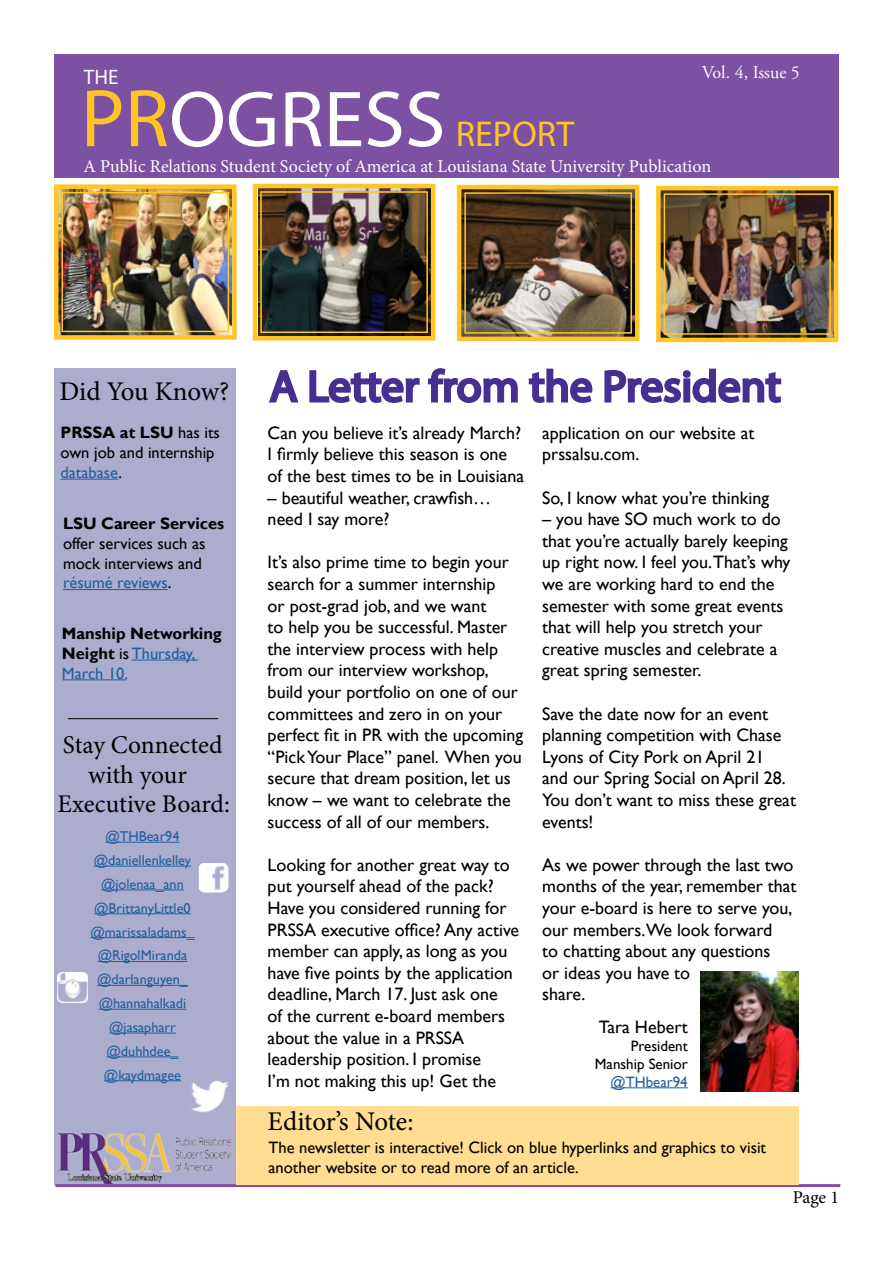
<style>
.page{position:relative;width:893px;height:1263px;background:#fff}
.page>*{position:absolute;margin:0;border:0;box-sizing:border-box;transform-origin:0 0}
.t1{font:79.95px "Myriad Pro";color:#fff}
.t2{font:43.5px "Myriad Pro";letter-spacing:.005em;color:#472f92;scale:1.04 1}
.t3{font:36px "Myriad Pro";color:#ffc425}
.t4{font:27px "Minion Pro";letter-spacing:-.005em;color:#000}
.t5{font:25.5px/29.1px "Minion Pro";color:#000;text-align:center}
.t6{font:21px "Myriad Pro";color:#fff}
.t7{font:18px/21.6px "Gill Sans";color:#000}
.t8{font:18px "Minion Pro";color:#fff}
.t9{font:18px "Adobe Garamond Pro";color:#fff}
.t10{font:18px "Minion Pro";color:#000}
.t11{font:16.5px/19.8px "Gill Sans";color:#000}
.t12{font:700 16.5px/19.8px "Gill Sans";color:#000}
.t13{font:15px/18px "Gill Sans";color:#000;text-align:right}
.t14{font:15px "Gill Sans";color:#215e9e}
.t15{font:14.25px/23.9px "Gill Sans";color:#215e9e;text-align:center}
.s1{font-size:82.5px;color:#ffc425}
.s2{font-weight:700}
.s3{color:#215e9e}
.s4{font-weight:400}
.s5{font-weight:400;color:#215e9e}
</style>
<div class="page">
<div style="left:54px;top:54px;width:785px;height:124px;background:#7c51a1"></div>
<div style="left:54px;top:368px;width:182px;height:816px;background:#acadce"></div>
<img style="left:59px;top:1133px;width:171px;height:50px">
<img style="left:252px;top:183px;width:184px;height:158px">
<div style="left:260px;top:191px;width:168px;height:142px;border:2px solid #ffc425"></div>
<img style="left:456px;top:184px;width:184px;height:158px">
<div style="left:464px;top:192px;width:168px;height:142px;border:2px solid #ffc425"></div>
<img style="left:656px;top:185px;width:183px;height:158px">
<div style="left:664px;top:193px;width:167px;height:142px;border:2px solid #ffc425"></div>
<img style="left:54px;top:184px;width:183px;height:156px">
<div style="left:61px;top:192px;width:168px;height:140px;border:2px solid #ffc425"></div>
<svg style="left:268px;top:370px;width:31px;height:33px"></svg>
<svg style="left:309px;top:368px;width:209px;height:35px"></svg>
<svg style="left:528px;top:368px;width:65px;height:35px"></svg>
<svg style="left:604px;top:368px;width:178px;height:35px"></svg>
<hr style="left:611px;top:1087px;width:77px;height:1px;background:#215e9e">
<img style="left:700px;top:972px;width:99px;height:119px">
<hr style="left:55px;top:1184px;width:785px;height:3px;background:#7c51a1">
<hr style="left:61px;top:479px;width:57px;height:1px;background:#215e9e">
<hr style="left:63px;top:589px;width:105px;height:1px;background:#215e9e">
<hr style="left:105px;top:842px;width:75px;height:1px;background:#215e9e">
<hr style="left:94px;top:866px;width:97px;height:1px;background:#215e9e">
<hr style="left:101px;top:889px;width:83px;height:1px;background:#215e9e">
<hr style="left:94px;top:913px;width:97px;height:1px;background:#215e9e">
<hr style="left:90px;top:937px;width:105px;height:1px;background:#215e9e">
<hr style="left:98px;top:961px;width:89px;height:1px;background:#215e9e">
<hr style="left:97px;top:985px;width:91px;height:1px;background:#215e9e">
<hr style="left:99px;top:1009px;width:87px;height:1px;background:#215e9e">
<hr style="left:109px;top:1033px;width:67px;height:1px;background:#215e9e">
<hr style="left:107px;top:1056px;width:71px;height:1px;background:#215e9e">
<hr style="left:104px;top:1080px;width:77px;height:1px;background:#215e9e">
<img style="left:191px;top:1080px;width:38px;height:33px">
<img style="left:199px;top:863px;width:29px;height:29px">
<img style="left:58px;top:973px;width:29px;height:29px">
<hr style="left:68px;top:718px;width:150px;height:1px;background:#000">
<div style="left:236px;top:1106px;width:563px;height:78px;background:#ffdd93"></div>
<hr style="left:132px;top:660px;width:66px;height:1px;background:#215e9e">
<hr style="left:62px;top:679px;width:65px;height:1px;background:#215e9e">
<p class="t6" style="left:84px;top:64px;width:36px">THE</p>
<h1 class="t1" style="left:81px;top:70px;width:366px"><span class="s1">PR</span>OGRESS</h1>
<h3 class="t3" style="left:456px;top:112px;width:120px">REPORT</h3>
<p class="t9" style="left:702px;top:62px;width:99px">Vol. 4, Issue 5</p>
<p class="t8" style="left:84px;top:154px;width:629px">A Public Relations Student Society of America at Louisiana State University Publication</p>
<h3 class="t4" style="left:59px;top:373px;width:171px">Did You Know?</h3>
<p class="t11" style="left:61px;top:423px;width:161px"><span class="s2">PRSSA at LSU</span> has its own job and internship <span class="s3">database</span>.</p>
<p class="t12" style="left:63px;top:514px;width:163px">LSU Career Services</p>
<p class="t11" style="left:63px;top:534px;width:144px">offer services such as mock interviews and <span class="s3">résumé reviews</span>.</p>
<p class="t12" style="left:62px;top:624px;width:161px">Manship Networking<br>Neight <span class="s4">is</span> <span class="s5">Thursday,<br>March 10.</span></p>
<h3 class="t5" style="left:63px;top:731px;width:161px">Stay Connected</h3>
<h3 class="t5" style="left:57px;top:760px;width:174px">with your<br>Executive Board:</h3>
<p class="t15" style="left:90px;top:825px;width:106px">@THBear94 @daniellenkelley @jolenaa_ann @BrittanyLittle0 @marissaladams_ @RigolMiranda @darlanguyen_ @hannahalkadi @jasapharr @duhhdee_ @kaydmagee</p>
<h2 class="t2" style="left:270px;top:360px;width:493px">A Letter from the President</h2>
<p class="t7" style="left:268px;top:422px;width:258px">Can you believe it’s already March?<br>I firmly believe this season is one of the best times to be in Louisiana</p>
<p class="t7" style="left:268px;top:487px;width:225px">– beautiful weather, crawfish… need I say more?</p>
<p class="t7" style="left:268px;top:552px;width:257px">It’s also prime time to begin your search for a summer internship<br>or post-grad job, and we want<br>to help you be successful. Master the interview process with help from our interview workshop, build your portfolio on one of our committees and zero in on your perfect fit in PR with the upcoming “Pick Your Place” panel. When you secure that dream position, let us know – we want to celebrate the success of all of our members.</p>
<p class="t7" style="left:268px;top:854px;width:253px">Looking for another great way to put yourself ahead of the pack?<br>Have you considered running for<br>PRSSA executive office? Any active member can apply, as long as you have five points by the application deadline, March 17. Just ask one<br>of the current e-board members about the value in a PRSSA leadership position. I promise<br>I’m not making this up! Get the</p>
<p class="t7" style="left:542px;top:422px;width:214px">application on our website at prssalsu.com.</p>
<p class="t7" style="left:542px;top:487px;width:228px">So, I know what you’re thinking</p>
<p class="t7" style="left:542px;top:509px;width:250px">– you have SO much work to do that you’re actually barely keeping up right now. I feel you.That’s why we are working hard to end the semester with some great events that will help you stretch your creative muscles and celebrate a great spring semester.</p>
<p class="t7" style="left:542px;top:703px;width:255px">Save the date now for an event planning competition with Chase<br>Lyons of City Pork on April 21<br>and our Spring Social on April 28.<br>You don’t want to miss these great events!</p>
<p class="t7" style="left:542px;top:854px;width:256px">As we power through the last two months of the year, remember that your e-board is here to serve you, our members.We look forward<br>to chatting about any questions<br>or ideas you have to<br>share.</p>
<p class="t7" style="left:599px;top:1016px;width:90px">Tara Hebert</p>
<p class="t13" style="left:595px;top:1037px;width:94px">President<br>Manship Senior</p>
<p class="t14" style="left:611px;top:1073px;width:79px">@THbear94</p>
<h3 class="t4" style="left:268px;top:1103px;width:147px">Editor’s Note:</h3>
<p class="t11" style="left:269px;top:1138px;width:499px">The newsletter is interactive! Click on blue hyperlinks and graphics to visit another website or to read more of an article.</p>
<p class="t10" style="left:793px;top:1185px;width:48px">Page 1</p>
</div>
